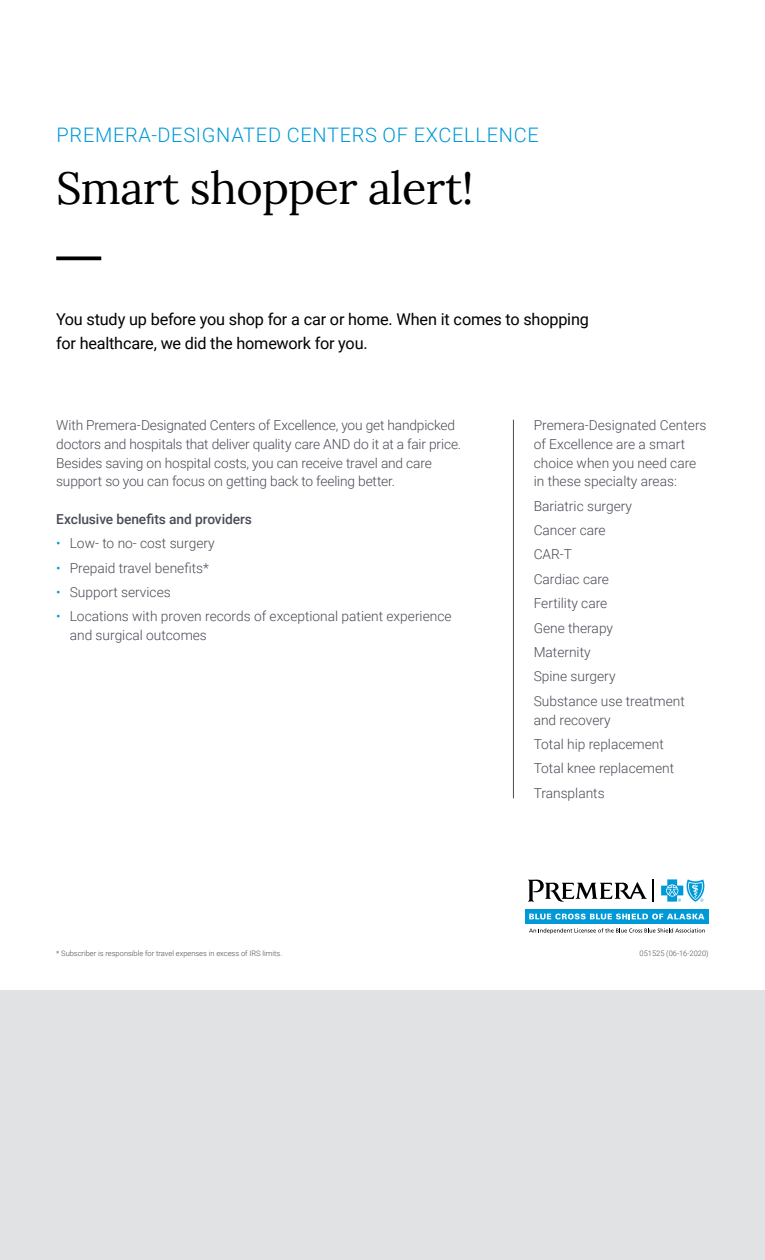
<style>
.page{position:relative;width:765px;height:1260px;background:#fff}
.page>*{position:absolute;margin:0;border:0;box-sizing:border-box;transform-origin:0 0}
.t1{font:45px "Lora";letter-spacing:-.015em;color:#000}
.t2{font:300 20px "Roboto";letter-spacing:.035em;color:#0099d8}
.t3{font:16.25px/23.8px "Roboto";letter-spacing:-.01em;color:#000}
.t4{font:300 13.75px/24.4px "Roboto";color:#484c55}
.t5{font:500 13.75px "Roboto";letter-spacing:-.005em;color:#484c55}
.t6{font:300 7.5px "Roboto";color:#484c55}
.t7{font:300 7.5px "Roboto";color:#4d4d4f}
.s1{color:#0099d8}
</style>
<div class="page">
<div style="left:0;top:990px;width:765px;height:270px;background:#e1e2e4"></div>
<div style="left:525px;top:909px;width:184px;height:15px;background:#0099d8"></div>
<svg style="left:529px;top:914px;width:175px;height:5px"></svg>
<svg style="left:528px;top:879px;width:125px;height:23px"></svg>
<svg style="left:661px;top:879px;width:44px;height:23px"></svg>
<svg style="left:529px;top:928px;width:176px;height:6px"></svg>
<hr style="left:513px;top:420px;width:1px;height:378px;background:#484c55">
<svg style="left:56px;top:256px;width:45px;height:4px"></svg>
<h2 class="t2" style="left:57px;top:121px;width:484px">PREMERA-DESIGNATED CENTERS OF EXCELLENCE</h2>
<h1 class="t1" style="left:56px;top:154px;width:419px">Smart shopper alert!</h1>
<p class="t3" style="left:56px;top:307px;width:534px">You study up before you shop for a car or home. When it comes to shopping for healthcare, we did the homework for you.</p>
<p class="t4" style="left:56px;top:415px;width:406px;line-height:18.8px">With Premera-Designated Centers of Excellence, you get handpicked doctors and hospitals that deliver quality care AND do it at a fair price.<br>Besides saving on hospital costs, you can receive travel and care support so you can focus on getting back to feeling better.</p>
<p class="t5" style="left:56px;top:509px;width:197px">Exclusive benefits and providers</p>
<p class="t4" style="left:56px;top:531px;width:160px"><span class="s1">•</span> Low- to no- cost surgery</p>
<p class="t4" style="left:56px;top:555px;width:154px"><span class="s1">•</span> Prepaid travel benefits*</p>
<p class="t4" style="left:56px;top:579px;width:116px"><span class="s1">•</span> Support services</p>
<p class="t4" style="left:70px;top:607px;width:383px;line-height:18.8px;text-indent:-14px"><span class="s1">•</span> Locations with proven records of exceptional patient experience and surgical outcomes</p>
<p class="t6" style="left:56px;top:948px;width:228px">* Subscriber is responsible for travel expenses in excess of IRS limits.</p>
<p class="t4" style="left:534px;top:415px;width:174px;line-height:18.8px">Premera-Designated Centers of Excellence are a smart choice when you need care in these specialty areas:</p>
<p class="t4" style="left:534px;top:493px;width:153px">Bariatric surgery<br>Cancer care<br>CAR-T<br>Cardiac care<br>Fertility care<br>Gene therapy<br>Maternity<br>Spine surgery<br>Substance use treatment</p>
<p class="t4" style="left:534px;top:707px;width:142px">and recovery<br>Total hip replacement<br>Total knee replacement<br>Transplants</p>
<p class="t7" style="left:640px;top:948px;width:71px">051525 (06-16-2020)</p>
</div>
